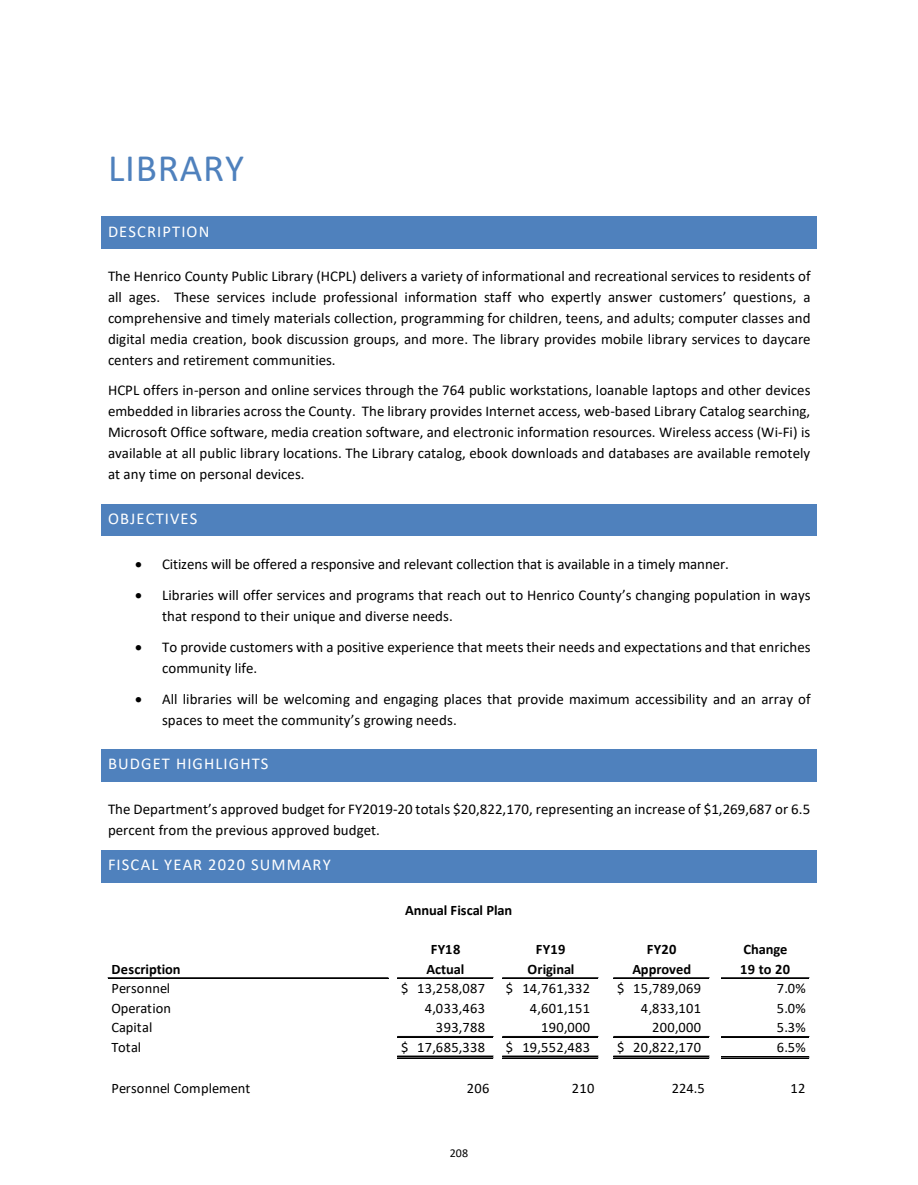
<style>
.page{position:relative;width:918px;height:1185px;background:#fff}
.page>*{position:absolute;margin:0;border:0;box-sizing:border-box;transform-origin:0 0}
.t1{font:39px "Calibri";letter-spacing:.02em;color:#4f81bd}
.t2{font:16.5px "Calibri";letter-spacing:.065em;color:#fff}
.t3{font:14.85px/21px "Calibri";color:#000}
.t4{font:14.4px/19.5px "Calibri";letter-spacing:.015em;color:#000}
.t5{font:700 14.4px "Calibri";color:#000}
.t6{font:12px "Calibri";color:#000}
</style>
<div class="page">
<div style="left:106px;top:221px;width:707px;height:23px;background:#4f81bd"></div>
<svg style="left:101px;top:216px;width:5px;height:5px"></svg>
<div style="left:106px;top:216px;width:707px;height:5px;background:#4f81bd"></div>
<svg style="left:813px;top:216px;width:4px;height:5px"></svg>
<svg style="left:101px;top:244px;width:5px;height:5px"></svg>
<div style="left:106px;top:244px;width:707px;height:5px;background:#4f81bd"></div>
<svg style="left:813px;top:244px;width:4px;height:5px"></svg>
<div style="left:101px;top:221px;width:5px;height:23px;background:#4f81bd"></div>
<hr style="left:813px;top:221px;width:4px;height:23px;background:#4f81bd">
<div style="left:106px;top:508px;width:707px;height:23px;background:#4f81bd"></div>
<svg style="left:101px;top:504px;width:5px;height:4px"></svg>
<hr style="left:106px;top:504px;width:707px;height:4px;background:#4f81bd">
<svg style="left:813px;top:504px;width:4px;height:4px"></svg>
<svg style="left:101px;top:531px;width:5px;height:5px"></svg>
<div style="left:106px;top:531px;width:707px;height:5px;background:#4f81bd"></div>
<svg style="left:813px;top:531px;width:4px;height:5px"></svg>
<div style="left:101px;top:508px;width:5px;height:23px;background:#4f81bd"></div>
<hr style="left:813px;top:508px;width:4px;height:23px;background:#4f81bd">
<div style="left:106px;top:754px;width:707px;height:23px;background:#4f81bd"></div>
<svg style="left:101px;top:749px;width:5px;height:5px"></svg>
<div style="left:106px;top:749px;width:707px;height:5px;background:#4f81bd"></div>
<svg style="left:813px;top:749px;width:4px;height:5px"></svg>
<svg style="left:101px;top:777px;width:5px;height:4px"></svg>
<hr style="left:106px;top:777px;width:707px;height:4px;background:#4f81bd">
<svg style="left:813px;top:777px;width:4px;height:4px"></svg>
<div style="left:101px;top:754px;width:5px;height:23px;background:#4f81bd"></div>
<hr style="left:813px;top:754px;width:4px;height:23px;background:#4f81bd">
<div style="left:106px;top:855px;width:707px;height:23px;background:#4f81bd"></div>
<svg style="left:101px;top:850px;width:5px;height:5px"></svg>
<div style="left:106px;top:850px;width:707px;height:5px;background:#4f81bd"></div>
<svg style="left:813px;top:850px;width:4px;height:5px"></svg>
<svg style="left:101px;top:878px;width:5px;height:4px"></svg>
<hr style="left:106px;top:878px;width:707px;height:4px;background:#4f81bd">
<svg style="left:813px;top:878px;width:4px;height:4px"></svg>
<div style="left:101px;top:855px;width:5px;height:23px;background:#4f81bd"></div>
<hr style="left:813px;top:855px;width:4px;height:23px;background:#4f81bd">
<hr style="left:108px;top:978px;width:280px;height:1px;background:#000">
<hr style="left:397px;top:978px;width:96px;height:1px;background:#000">
<hr style="left:503px;top:978px;width:95px;height:1px;background:#000">
<hr style="left:614px;top:978px;width:95px;height:1px;background:#000">
<hr style="left:397px;top:1036px;width:96px;height:1px;background:#000">
<hr style="left:398px;top:1037px;width:95px;height:1px;background:#000">
<hr style="left:503px;top:1036px;width:95px;height:1px;background:#000">
<hr style="left:503px;top:1037px;width:95px;height:1px;background:#000">
<hr style="left:614px;top:1036px;width:95px;height:1px;background:#000">
<hr style="left:614px;top:1037px;width:95px;height:1px;background:#000">
<hr style="left:397px;top:1056px;width:96px;height:1px;background:#000">
<hr style="left:397px;top:1058px;width:96px;height:1px;background:#000">
<hr style="left:503px;top:1056px;width:95px;height:1px;background:#000">
<hr style="left:503px;top:1058px;width:95px;height:1px;background:#000">
<hr style="left:614px;top:1056px;width:95px;height:1px;background:#000">
<hr style="left:614px;top:1058px;width:95px;height:1px;background:#000">
<hr style="left:721px;top:978px;width:88px;height:1px;background:#000">
<hr style="left:721px;top:1036px;width:88px;height:1px;background:#000">
<hr style="left:721px;top:1037px;width:88px;height:1px;background:#000">
<hr style="left:721px;top:1056px;width:88px;height:1px;background:#000">
<hr style="left:721px;top:1058px;width:88px;height:1px;background:#000">
<h1 class="t1" style="left:108px;top:144px;width:138px">LIBRARY</h1>
<p class="t2" style="left:108px;top:221px;width:103px">DESCRIPTION</p>
<p class="t3" style="left:108px;top:265px;width:704px;text-align:justify">The Henrico County Public Library (HCPL) delivers a variety of informational and recreational services to residents of all ages. These services include professional information staff who expertly answer customers’ questions, a comprehensive and timely materials collection, programming for children, teens, and adults; computer classes and digital media creation, book discussion groups, and more. The library provides mobile library services to daycare centers and retirement communities.</p>
<p class="t3" style="left:108px;top:380px;width:704px;text-align:justify">HCPL offers in-person and online services through the 764 public workstations, loanable laptops and other devices embedded in libraries across the County. The library provides Internet access, web-based Library Catalog searching, Microsoft Office software, media creation software, and electronic information resources. Wireless access (Wi-Fi) is available at all public library locations. The Library catalog, ebook downloads and databases are available remotely at any time on personal devices.</p>
<p class="t2" style="left:108px;top:508px;width:91px">OBJECTIVES</p>
<p class="t3" style="left:135px;top:553px;width:595px">• Citizens will be offered a responsive and relevant collection that is available in a timely manner.</p>
<p class="t3" style="left:162px;top:584px;width:650px;text-indent:-27px">• Libraries will offer services and programs that reach out to Henrico County’s changing population in ways that respond to their unique and diverse needs.</p>
<p class="t3" style="left:162px;top:636px;width:650px;text-indent:-27px">• To provide customers with a positive experience that meets their needs and expectations and that enriches community life.</p>
<p class="t3" style="left:162px;top:688px;width:650px;text-indent:-27px">• All libraries will be welcoming and engaging places that provide maximum accessibility and an array of spaces to meet the community’s growing needs.</p>
<p class="t2" style="left:108px;top:754px;width:162px">BUDGET HIGHLIGHTS</p>
<p class="t3" style="left:108px;top:798px;width:704px">The Department’s approved budget for FY2019-20 totals $20,822,170, representing an increase of $1,269,687 or 6.5 percent from the previous approved budget.</p>
<p class="t2" style="left:108px;top:855px;width:224px">FISCAL YEAR 2020 SUMMARY</p>
<p class="t5" style="left:405px;top:901px;width:108px">Annual Fiscal Plan</p>
<p class="t5" style="left:431px;top:940px;width:31px">FY18</p>
<p class="t5" style="left:536px;top:940px;width:31px">FY19</p>
<p class="t5" style="left:647px;top:940px;width:31px">FY20</p>
<p class="t5" style="left:744px;top:940px;width:45px">Change</p>
<p class="t5" style="left:427px;top:960px;width:39px">Actual</p>
<p class="t5" style="left:527px;top:960px;width:49px">Original</p>
<p class="t5" style="left:633px;top:960px;width:60px">Approved</p>
<p class="t5" style="left:740px;top:960px;width:51px">19 to 20</p>
<p class="t4" style="left:777px;top:979px;width:31px">7.0%</p>
<p class="t5" style="left:111px;top:960px;width:71px">Description</p>
<p class="t4" style="left:111px;top:979px;width:60px">Personnel</p>
<p class="t4" style="left:401px;top:979px;width:86px">$ 13,258,087</p>
<p class="t4" style="left:506px;top:979px;width:86px">$ 14,761,332</p>
<p class="t4" style="left:617px;top:979px;width:86px">$ 15,789,069</p>
<p class="t4" style="left:111px;top:998px;width:61px">Operation</p>
<p class="t4" style="left:425px;top:998px;width:62px">4,033,463</p>
<p class="t4" style="left:530px;top:998px;width:62px">4,601,151</p>
<p class="t4" style="left:641px;top:998px;width:62px">4,833,101</p>
<p class="t4" style="left:111px;top:1018px;width:42px">Capital</p>
<p class="t4" style="left:436px;top:1018px;width:51px">393,788</p>
<p class="t4" style="left:541px;top:1018px;width:51px">190,000</p>
<p class="t4" style="left:652px;top:1018px;width:51px">200,000</p>
<p class="t4" style="left:111px;top:1037px;width:31px">Total</p>
<p class="t4" style="left:401px;top:1037px;width:86px">$ 17,685,338</p>
<p class="t4" style="left:506px;top:1037px;width:86px">$ 19,552,483</p>
<p class="t4" style="left:617px;top:1037px;width:86px">$ 20,822,170</p>
<p class="t4" style="left:111px;top:1078px;width:140px">Personnel Complement</p>
<p class="t4" style="left:777px;top:998px;width:31px">5.0%</p>
<p class="t4" style="left:777px;top:1018px;width:31px">5.3%<br>6.5%</p>
<p class="t4" style="left:467px;top:1078px;width:24px">206</p>
<p class="t4" style="left:572px;top:1078px;width:24px">210</p>
<p class="t4" style="left:672px;top:1078px;width:34px">224.5</p>
<p class="t4" style="left:791px;top:1078px;width:16px">12</p>
<p class="t6" style="left:450px;top:1145px;width:20px">208</p>
</div>
